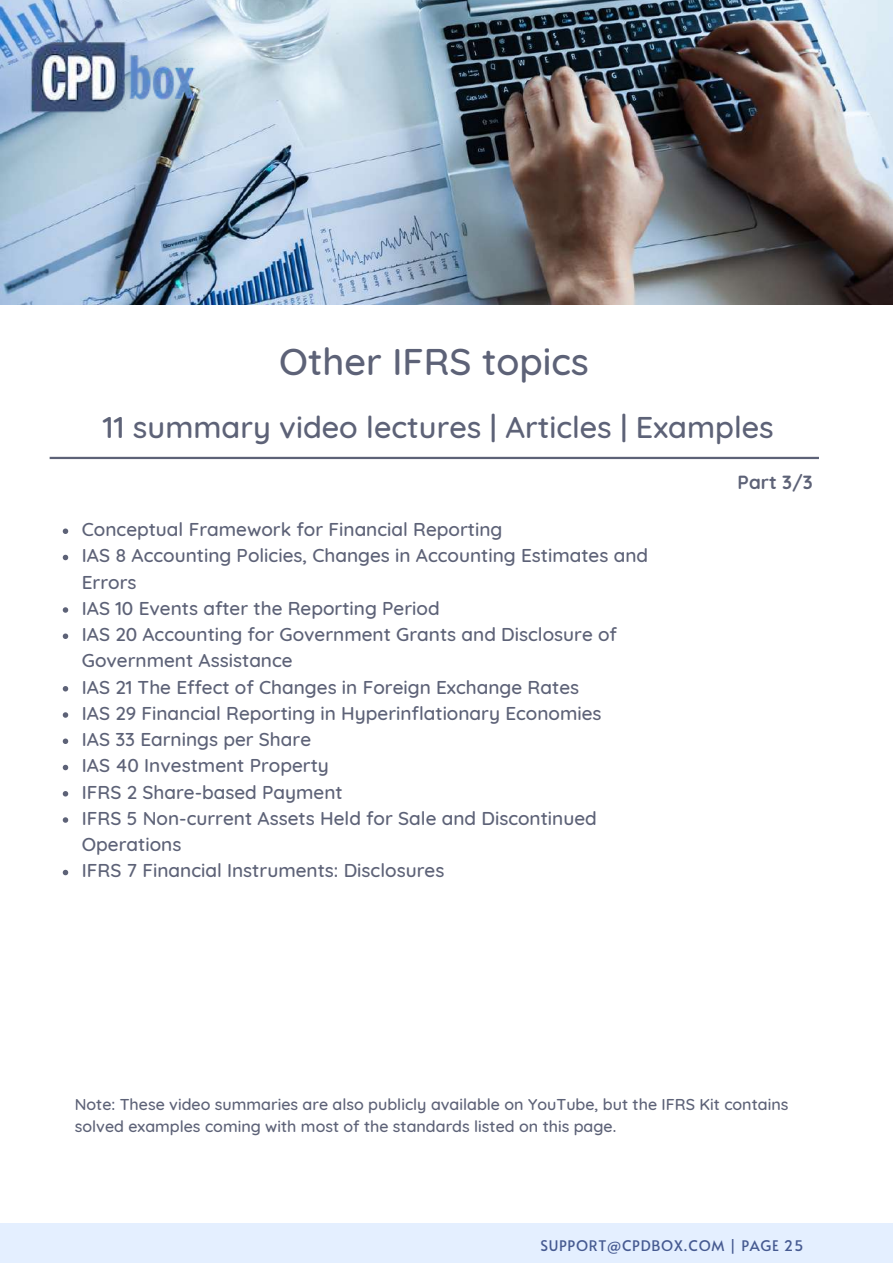
<style>
.page{position:relative;width:893px;height:1264px;background:#fff}
.page>*{position:absolute;margin:0;border:0;box-sizing:border-box;transform-origin:0 0}
.t1{font:500 37.95px "Quicksand";color:#5d6277}
.t2{font:500 30.6px "Quicksand";color:#5d6277}
.t3{font:500 18.9px/26.2px "Quicksand";color:#5d6277}
.t4{font:700 18.9px "Quicksand";color:#5d6277}
.t5{font:500 16.05px/21.9px "Quicksand";color:#5d6277}
.t6{font:14.55px "Alata";letter-spacing:.05em;color:#465a91}
</style>
<div class="page">
<div style="left:0;top:1223px;width:892px;height:39px;background:#e4efff"></div>
<img style="left:0;top:0;width:892px;height:305px">
<hr style="left:50px;top:457px;width:768px;height:2px;background:#5d6277">
<svg style="left:63px;top:528px;width:5px;height:6px"></svg>
<svg style="left:63px;top:554px;width:5px;height:6px"></svg>
<svg style="left:63px;top:607px;width:5px;height:5px"></svg>
<svg style="left:63px;top:633px;width:5px;height:6px"></svg>
<svg style="left:63px;top:686px;width:5px;height:5px"></svg>
<svg style="left:63px;top:712px;width:5px;height:5px"></svg>
<svg style="left:63px;top:738px;width:5px;height:6px"></svg>
<svg style="left:63px;top:764px;width:5px;height:6px"></svg>
<svg style="left:63px;top:791px;width:5px;height:5px"></svg>
<svg style="left:63px;top:817px;width:5px;height:5px"></svg>
<svg style="left:63px;top:869px;width:5px;height:6px"></svg>
<img style="left:25px;top:18px;width:176px;height:96px">
<h1 class="t1" style="left:279px;top:337px;width:311px">Other IFRS topics</h1>
<h2 class="t2" style="left:103px;top:407px;width:672px">11 summary video lectures | Articles | Examples</h2>
<p class="t4" style="left:737px;top:469px;width:77px">Part 3/3</p>
<p class="t3" style="left:82px;top:516px;width:567px">Conceptual Framework for Financial Reporting<br>IAS 8 Accounting Policies, Changes in Accounting Estimates and Errors<br>IAS 10 Events after the Reporting Period<br>IAS 20 Accounting for Government Grants and Disclosure of Government Assistance<br>IAS 21 The Effect of Changes in Foreign Exchange Rates<br>IAS 29 Financial Reporting in Hyperinflationary Economies<br>IAS 33 Earnings per Share<br>IAS 40 Investment Property<br>IFRS 2 Share-based Payment<br>IFRS 5 Non-current Assets Held for Sale and Discontinued Operations<br>IFRS 7 Financial Instruments: Disclosures</p>
<p class="t5" style="left:75px;top:1092px;width:715px">Note: These video summaries are also publicly available on YouTube, but the IFRS Kit contains solved examples coming with most of the standards listed on this page.</p>
<p class="t6" style="left:540px;top:1234px;width:264px">SUPPORT@CPDBOX.COM | PAGE 25</p>
</div>
